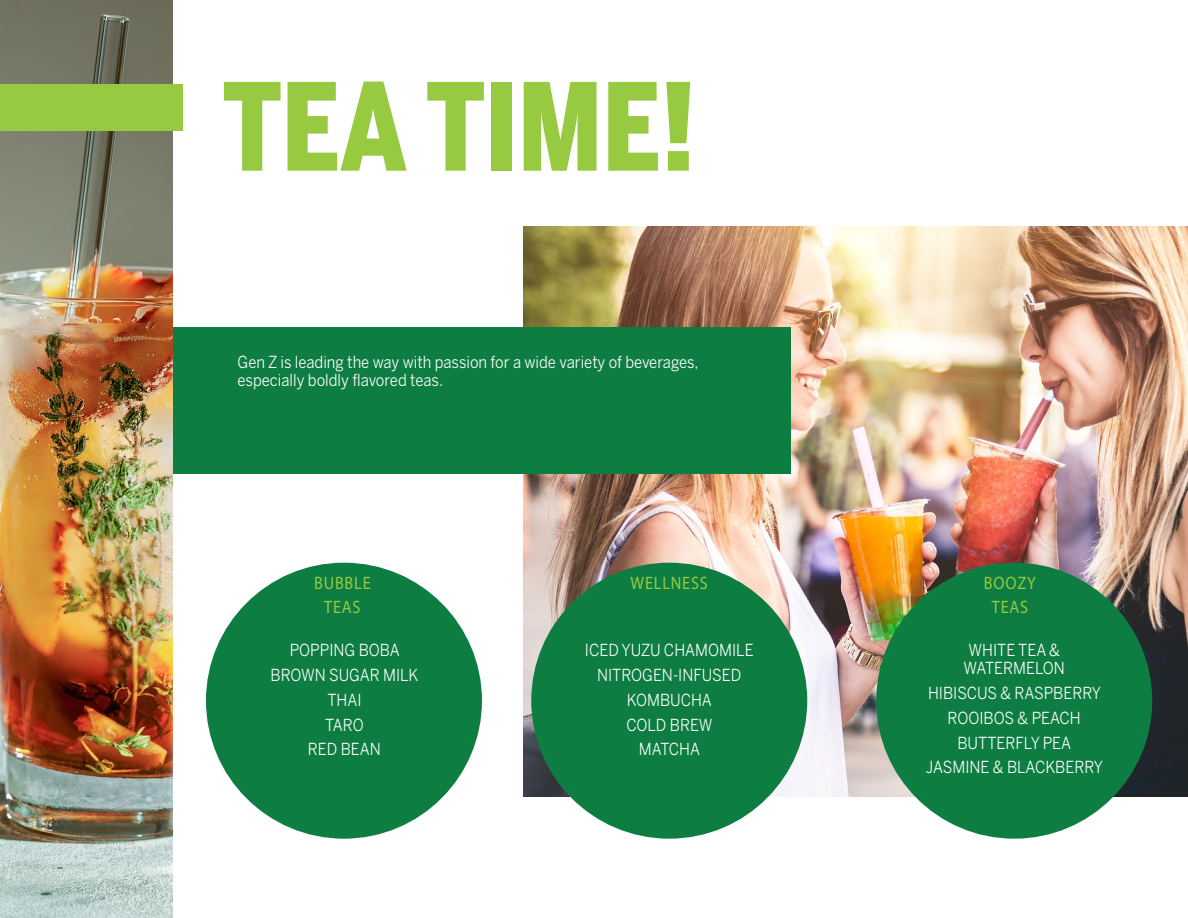
<style>
.page{position:relative;width:1188px;height:918px;background:#fff}
.page>*{position:absolute;margin:0;border:0;box-sizing:border-box;transform-origin:0 0}
.t1{font:900 120px "Benton Sans Cond";color:#97c941;scale:.9 1}
.t2{font:18px/24px "Myriad Pro";letter-spacing:.05em;color:#97c941;text-align:center;scale:.9 1}
.t3{font:16.5px/24.8px "Benton Sans";color:#fff;text-align:center;scale:.9 1}
</style>
<div class="page">
<img style="left:524px;top:227px;width:664px;height:570px">
<img style="left:0;top:0;width:173px;height:918px">
<div style="left:0;top:84px;width:183px;height:46px;background:#97c941"></div>
<div style="left:173px;top:327px;width:618px;height:147px;background:#0d7d41"></div>
<div style="left:206px;top:563px;width:276px;height:276px;background:#0d7d41;border-radius:50%"></div>
<div style="left:531px;top:563px;width:276px;height:276px;background:#0d7d41;border-radius:50%"></div>
<div style="left:876px;top:563px;width:276px;height:276px;background:#0d7d41;border-radius:50%"></div>
<h1 class="t1" style="left:223px;top:56px;width:527px">TEA TIME!</h1>
<p class="t3" style="left:238px;top:352px;width:514px;line-height:18px;text-align:left">Gen Z is leading the way with passion for a wide variety of beverages, especially boldly flavored teas.</p>
<p class="t2" style="left:314px;top:571px;width:64px">BUBBLE<br>TEAS</p>
<p class="t2" style="left:631px;top:571px;width:87px">WELLNESS</p>
<p class="t2" style="left:984px;top:571px;width:59px">BOOZY<br>TEAS</p>
<p class="t3" style="left:271px;top:638px;width:166px">POPPING BOBA<br>BROWN SUGAR MILK<br>THAI<br>TARO<br>RED BEAN</p>
<p class="t3" style="left:585px;top:638px;width:189px">ICED YUZU CHAMOMILE<br>NITROGEN-INFUSED<br>KOMBUCHA<br>COLD BREW<br>MATCHA</p>
<p class="t3" style="left:963px;top:641px;width:114px;line-height:18px">WHITE TEA &amp;<br>WATERMELON</p>
<p class="t3" style="left:926px;top:681px;width:198px">HIBISCUS &amp; RASPBERRY<br>ROOIBOS &amp; PEACH<br>BUTTERFLY PEA<br>JASMINE &amp; BLACKBERRY</p>
</div>
